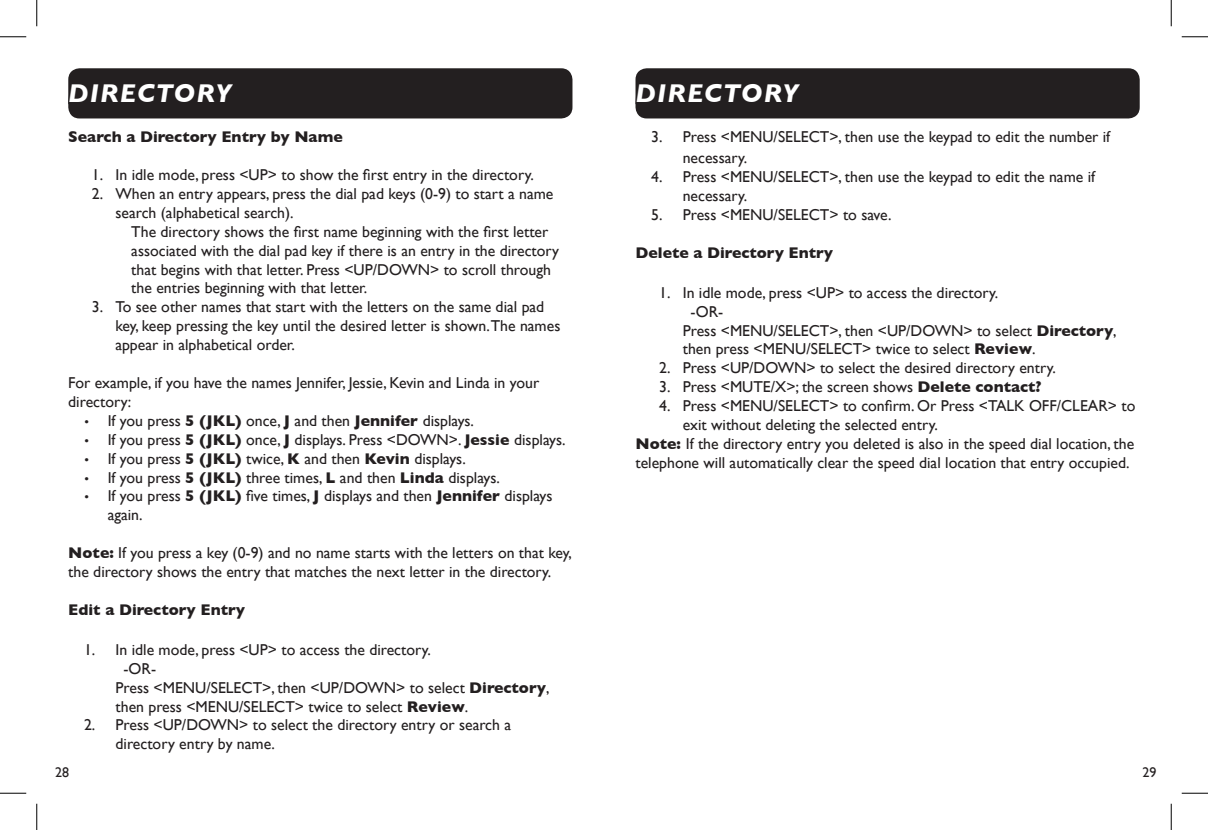
<style>
.page{position:relative;width:1208px;height:830px;background:#fff}
.page>*{position:absolute;margin:0;border:0;box-sizing:border-box;transform-origin:0 0}
.t1{font:italic 700 26.25px "Gill Sans";letter-spacing:.045em;color:#fff}
.t2{font:15.75px/18.9px "Gill Sans";color:#231f20}
.Heading_2{font:700 15.75px "Gill Sans";color:#231f20}
.t3{font:14px "Gill Sans";color:#231f20}
.s1{font-weight:700}
</style>
<div class="page">
<div style="left:68px;top:68px;width:504px;height:50px;background:#231f20;border-radius:11px"></div>
<svg style="left:68px;top:80px;width:1px;height:27px"></svg>
<div style="left:635px;top:68px;width:504px;height:50px;background:#231f20;border-radius:11px"></div>
<svg style="left:635px;top:80px;width:1px;height:27px"></svg>
<svg style="left:0;top:36px;width:26px;height:1px"></svg>
<svg style="left:1181px;top:36px;width:27px;height:1px"></svg>
<svg style="left:0;top:792px;width:26px;height:1px"></svg>
<svg style="left:1181px;top:792px;width:27px;height:1px"></svg>
<svg style="left:36px;top:0;width:1px;height:26px"></svg>
<svg style="left:36px;top:803px;width:1px;height:27px"></svg>
<svg style="left:1170px;top:0;width:1px;height:26px"></svg>
<svg style="left:1170px;top:803px;width:1px;height:27px"></svg>
<p class="t1" style="left:68px;top:78px;width:165px">DIRECTORY</p>
<p class="Heading_2" style="left:68px;top:128px;width:276px">Search a Directory Entry by Name</p>
<p class="t2" style="left:92px;top:165px;width:443px">1. In idle mode, press &lt;UP&gt; to show the first entry in the directory.</p>
<p class="t2" style="left:116px;top:184px;width:439px;text-indent:-24px">2. When an entry appears, press the dial pad keys (0-9) to start a name search (alphabetical search).</p>
<p class="t2" style="left:131px;top:222px;width:429px">The directory shows the first name beginning with the first letter associated with the dial pad key if there is an entry in the directory that begins with that letter. Press &lt;UP/DOWN&gt; to scroll through the entries beginning with that letter.</p>
<p class="t2" style="left:116px;top:297px;width:446px;text-indent:-24px">3. To see other names that start with the letters on the same dial pad key, keep pressing the key until the desired letter is shown.The names appear in alphabetical order.</p>
<p class="t2" style="left:68px;top:373px;width:472px">For example, if you have the names Jennifer, Jessie, Kevin and Linda in your directory:</p>
<p class="t2" style="left:84px;top:411px;width:391px">• If you press <span class="s1">5 (JKL)</span> once, <span class="s1">J</span> and then <span class="s1">Jennifer</span> displays.</p>
<p class="t2" style="left:84px;top:430px;width:483px">• If you press <span class="s1">5 (JKL)</span> once, <span class="s1">J</span> displays. Press &lt;DOWN&gt;. <span class="s1">Jessie</span> displays.</p>
<p class="t2" style="left:84px;top:448px;width:383px">• If you press <span class="s1">5 (JKL)</span> twice, <span class="s1">K</span> and then <span class="s1">Kevin</span> displays.</p>
<p class="t2" style="left:84px;top:467px;width:417px">• If you press <span class="s1">5 (JKL)</span> three times, <span class="s1">L</span> and then <span class="s1">Linda</span> displays.</p>
<p class="t2" style="left:108px;top:486px;width:446px;text-indent:-24px">• If you press <span class="s1">5 (JKL)</span> five times, <span class="s1">J</span> displays and then <span class="s1">Jennifer</span> displays again.</p>
<p class="t2" style="left:68px;top:543px;width:505px"><span class="s1">Note:</span> If you press a key (0-9) and no name starts with the letters on that key, the directory shows the entry that matches the next letter in the directory.</p>
<p class="Heading_2" style="left:68px;top:600px;width:178px">Edit a Directory Entry</p>
<p class="t2" style="left:84px;top:640px;width:348px">1. In idle mode, press &lt;UP&gt; to access the directory.</p>
<p class="t2" style="left:123px;top:658px;width:34px">-OR-</p>
<p class="t2" style="left:116px;top:677px;width:435px">Press &lt;MENU/SELECT&gt;, then &lt;UP/DOWN&gt; to select <span class="s1">Directory</span>, then press &lt;MENU/SELECT&gt; twice to select <span class="s1">Review</span>.</p>
<p class="t2" style="left:116px;top:715px;width:397px;text-indent:-32px">2. Press &lt;UP/DOWN&gt; to select the directory entry or search a directory entry by name.</p>
<p class="t1" style="left:635px;top:78px;width:165px">DIRECTORY</p>
<p class="t2" style="left:682px;top:126px;width:429px;line-height:21px;text-indent:-32px">3. Press &lt;MENU/SELECT&gt;, then use the keypad to edit the number if necessary.</p>
<p class="t2" style="left:682px;top:167px;width:414px;text-indent:-32px">4. Press &lt;MENU/SELECT&gt;, then use the keypad to edit the name if necessary.</p>
<p class="t2" style="left:651px;top:205px;width:242px">5. Press &lt;MENU/SELECT&gt; to save.</p>
<p class="Heading_2" style="left:635px;top:243px;width:199px">Delete a Directory Entry</p>
<p class="t2" style="left:659px;top:283px;width:340px">1. In idle mode, press &lt;UP&gt; to access the directory.</p>
<p class="t2" style="left:690px;top:302px;width:34px">-OR-</p>
<p class="t2" style="left:682px;top:320px;width:435px">Press &lt;MENU/SELECT&gt;, then &lt;UP/DOWN&gt; to select <span class="s1">Directory</span>, then press &lt;MENU/SELECT&gt; twice to select <span class="s1">Review</span>.</p>
<p class="t2" style="left:659px;top:358px;width:398px">2. Press &lt;UP/DOWN&gt; to select the desired directory entry.</p>
<p class="t2" style="left:659px;top:377px;width:384px">3. Press &lt;MUTE/X&gt;; the screen shows <span class="s1">Delete contact?</span></p>
<p class="t2" style="left:682px;top:396px;width:454px;text-indent:-24px">4. Press &lt;MENU/SELECT&gt; to confirm. Or Press &lt;TALK OFF/CLEAR&gt; to exit without deleting the selected entry.</p>
<p class="t2" style="left:635px;top:434px;width:500px"><span class="s1">Note:</span> If the directory entry you deleted is also in the speed dial location, the telephone will automatically clear the speed dial location that entry occupied.</p>
<p class="t3" style="left:55px;top:763px;width:16px">28</p>
<p class="t3" style="left:1142px;top:763px;width:16px">29</p>
</div>
